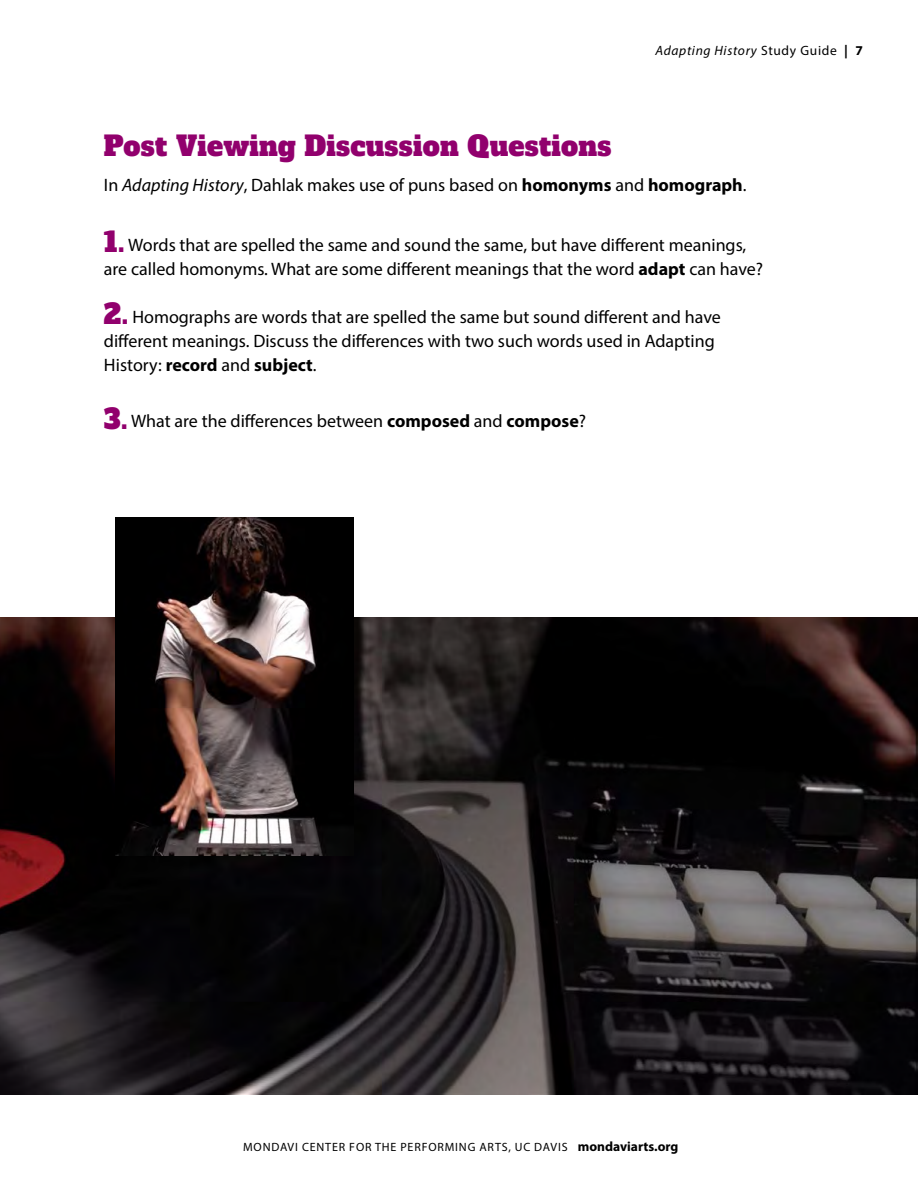
<style>
.page{position:relative;width:918px;height:1188px;background:#fff}
.page>*{position:absolute;margin:0;border:0;box-sizing:border-box;transform-origin:0 0}
.t1{font:27px "Alfa Slab One";letter-spacing:.01em;color:#91006d}
.t2{font:18px/24px "Myriad Pro";color:#000}
.t3{font:italic 13.5px "Myriad Pro";letter-spacing:.05em;color:#000}
.t4{font:12px "Myriad Pro";letter-spacing:.07em;color:#000}
.s1{font-style:normal}
.s2{font-weight:700;font-style:normal}
.s3{font-style:italic}
.s4{font-weight:700}
.s5{font-family:"Alfa Slab One";font-size:27px;color:#91006d}
.s6{font-weight:700;font-size:13.5px}
</style>
<div class="page">
<img style="left:0;top:618px;width:918px;height:477px">
<img style="left:115px;top:518px;width:238px;height:338px">
<p class="t3" style="left:656px;top:42px;width:209px">Adapting History <span class="s1">Study Guide</span> <span class="s2">| 7</span></p>
<h1 class="t1" style="left:104px;top:122px;width:509px">Post Viewing Discussion Questions</h1>
<p class="t2" style="left:104px;top:173px;width:644px">In <span class="s3">Adapting History</span>, Dahlak makes use of puns based on <span class="s4">homonyms</span> and <span class="s4">homograph</span>.</p>
<p class="t2" style="left:104px;top:233px;width:661px"><span class="s5">1.</span> Words that are spelled the same and sound the same, but have different meanings, are called homonyms. What are some different meanings that the word <span class="s4">adapt</span> can have?</p>
<p class="t2" style="left:104px;top:305px;width:618px"><span class="s5">2.</span> Homographs are words that are spelled the same but sound different and have different meanings. Discuss the differences with two such words used in Adapting<br>History: <span class="s4">record</span> and <span class="s4">subject</span>.</p>
<p class="t2" style="left:104px;top:409px;width:484px"><span class="s5">3.</span> What are the differences between <span class="s4">composed</span> and <span class="s4">compose</span>?</p>
<p class="t4" style="left:243px;top:1139px;width:437px">MONDAVI CENTER FOR THE PERFORMING ARTS, UC DAVIS <span class="s6">mondaviarts.org</span></p>
</div>
